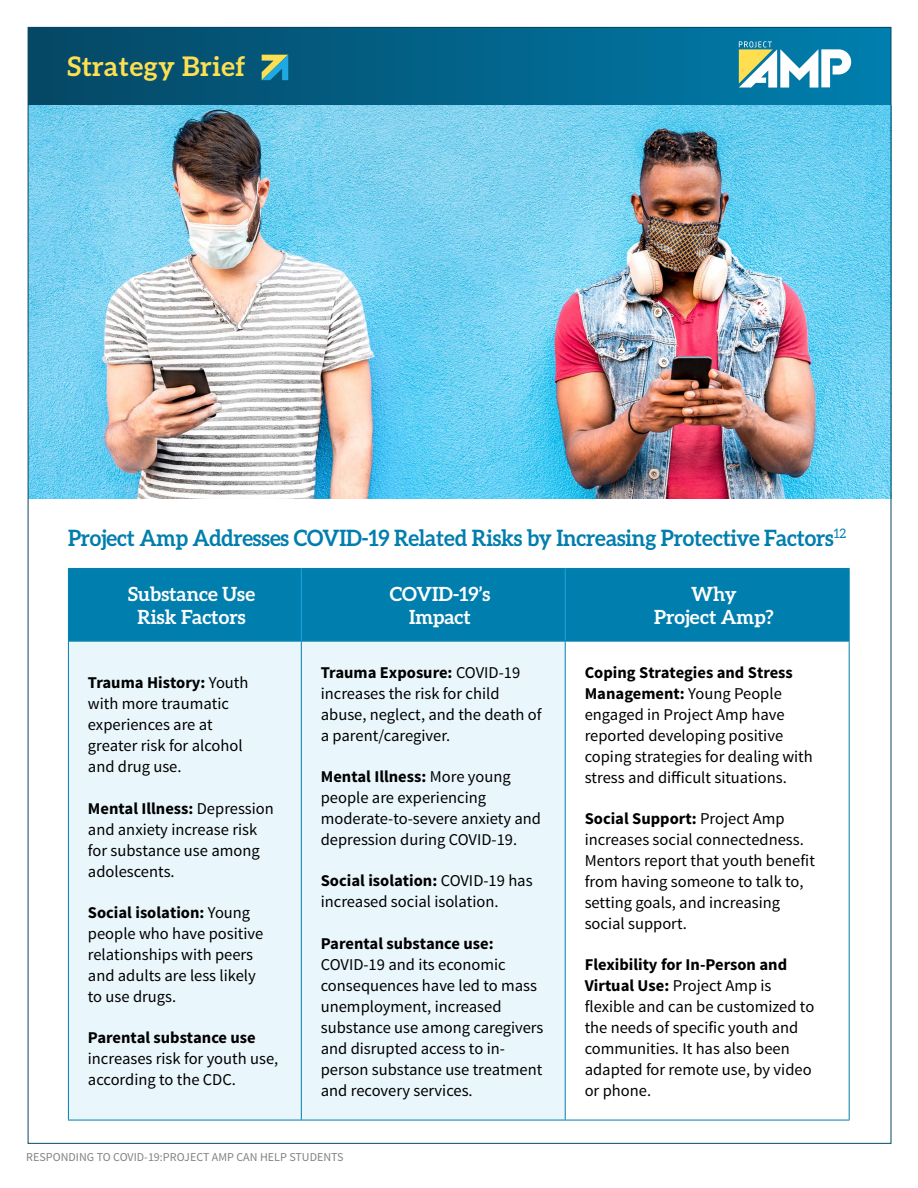
<style>
.page{position:relative;width:918px;height:1188px;background:#fff}
.page>*{position:absolute;margin:0;border:0;box-sizing:border-box;transform-origin:0 0}
.t1{font:700 27px "Aleo";letter-spacing:.02em;color:#fde051}
.t2{font:700 22.5px "Aleo";letter-spacing:-.01em;color:#007ead;scale:.95 1}
.t3{font:700 19.5px/22.5px "Aleo";color:#fff;text-align:center}
.t4{font:16.5px/21px "Source Sans Pro";color:#000}
.t5{font:700 16.5px "Source Sans Pro";color:#000}
.t6{font:12px "Source Sans Pro";color:#808285}
.s1{font-weight:700}
</style>
<div class="page">
<div style="left:28px;top:27px;width:863px;height:78px;background:linear-gradient(to right,#054765,#007fae)"></div>
<svg style="left:739px;top:41px;width:112px;height:47px"></svg>
<svg style="left:262px;top:55px;width:26px;height:25px"></svg>
<div style="left:69px;top:569px;width:780px;height:71px;background:#007ead"></div>
<div style="left:69px;top:642px;width:496px;height:478px;background:#e9f6fc"></div>
<hr style="left:68px;top:568px;width:233px;height:1px;background:#007ead">
<hr style="left:68px;top:569px;width:1px;height:72px;background:#007ead">
<hr style="left:301px;top:568px;width:264px;height:1px;background:#007ead">
<hr style="left:565px;top:568px;width:285px;height:1px;background:#007ead">
<hr style="left:849px;top:569px;width:1px;height:72px;background:#007ead">
<hr style="left:68px;top:641px;width:1px;height:479px;background:#007ead">
<hr style="left:301px;top:642px;width:1px;height:478px;background:#007ead">
<hr style="left:565px;top:642px;width:1px;height:478px;background:#007ead">
<hr style="left:849px;top:641px;width:1px;height:479px;background:#007ead">
<hr style="left:68px;top:1120px;width:233px;height:1px;background:#007ead">
<hr style="left:301px;top:1120px;width:264px;height:1px;background:#007ead">
<hr style="left:565px;top:1120px;width:285px;height:1px;background:#007ead">
<hr style="left:69px;top:640px;width:232px;height:2px;background:#007ead">
<hr style="left:301px;top:640px;width:264px;height:2px;background:#007ead">
<hr style="left:565px;top:640px;width:284px;height:2px;background:#007ead">
<hr style="left:301px;top:569px;width:1px;height:71px;background:#1fa9e1">
<hr style="left:565px;top:569px;width:1px;height:71px;background:#1fa9e1">
<img style="left:30px;top:105px;width:859px;height:394px">
<h1 class="t1" style="left:68px;top:51px;width:179px">Strategy Brief</h1>
<h2 class="t2" style="left:68px;top:525px;width:820px">Project Amp Addresses COVID-19 Related Risks by Increasing Protective Factors<sup>12</sup></h2>
<p class="t3" style="left:128px;top:583px;width:129px">Substance Use<br>Risk Factors</p>
<p class="t3" style="left:390px;top:583px;width:102px">COVID-19’s<br>Impact</p>
<p class="t3" style="left:654px;top:583px;width:121px">Why<br>Project Amp?</p>
<p class="t4" style="left:88px;top:673px;width:162px"><span class="s1">Trauma History:</span> Youth with more traumatic experiences are at greater risk for alcohol and drug use.</p>
<p class="t4" style="left:88px;top:798px;width:188px"><span class="s1">Mental Illness:</span> Depression and anxiety increase risk for substance use among adolescents.</p>
<p class="t4" style="left:88px;top:902px;width:177px"><span class="s1">Social isolation:</span> Young people who have positive relationships with peers and adults are less likely to use drugs.</p>
<p class="t5" style="left:88px;top:1027px;width:169px">Parental substance use</p>
<p class="t4" style="left:88px;top:1048px;width:192px">increases risk for youth use, according to the CDC.</p>
<p class="t4" style="left:321px;top:662px;width:222px"><span class="s1">Trauma Exposure:</span> COVID-19 increases the risk for child abuse, neglect, and the death of a parent/caregiver.</p>
<p class="t4" style="left:321px;top:766px;width:222px"><span class="s1">Mental Illness:</span> More young people are experiencing moderate-to-severe anxiety and depression during COVID-19.</p>
<p class="t4" style="left:321px;top:871px;width:213px"><span class="s1">Social isolation:</span> COVID-19 has increased social isolation.</p>
<p class="t5" style="left:321px;top:933px;width:174px">Parental substance use:</p>
<p class="t4" style="left:321px;top:954px;width:224px">COVID-19 and its economic consequences have led to mass unemployment, increased substance use among caregivers and disrupted access to in&shy;person substance use treatment and recovery services.</p>
<p class="t6" style="left:26px;top:1150px;width:319px">RESPONDING TO COVID-19:PROJECT AMP CAN HELP STUDENTS</p>
<p class="t4" style="left:585px;top:662px;width:230px"><span class="s1">Coping Strategies and Stress<br>Management:</span> Young People engaged in Project Amp have reported developing positive coping strategies for dealing with stress and difficult situations.</p>
<p class="t4" style="left:585px;top:808px;width:232px"><span class="s1">Social Support:</span> Project Amp increases social connectedness.<br>Mentors report that youth benefit from having someone to talk to, setting goals, and increasing social support.</p>
<p class="t4" style="left:585px;top:954px;width:231px"><span class="s1">Flexibility for In-Person and<br>Virtual Use:</span> Project Amp is flexible and can be customized to the needs of specific youth and communities. It has also been adapted for remote use, by video or phone.</p>
</div>
